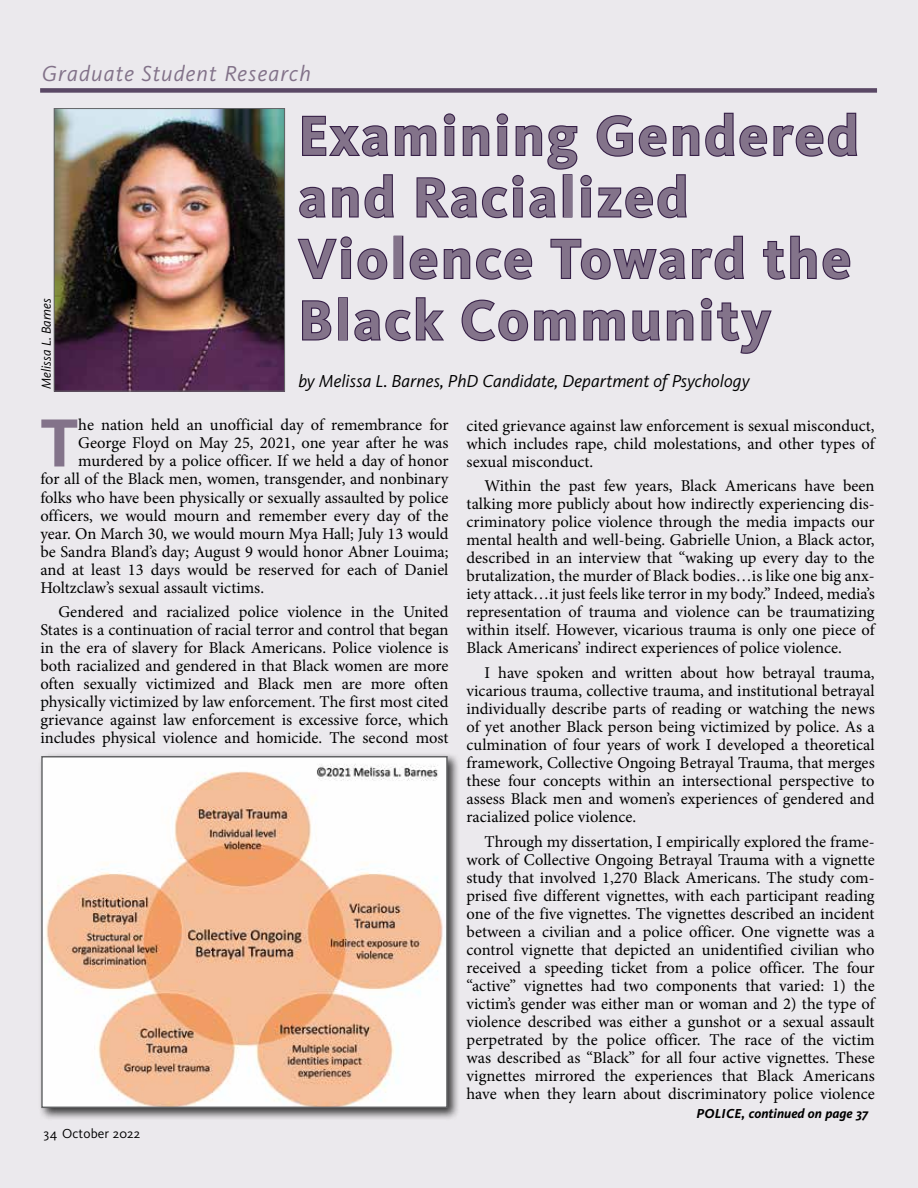
<style>
.page{position:relative;width:918px;height:1188px;background:#ebe9ed}
.page>*{position:absolute;margin:0;border:0;box-sizing:border-box;transform-origin:0 0}
.t1{font:700 70.5px "Kievit Pro";color:#83738a}
.t2{font:700 57px/61.5px "Kievit Pro";letter-spacing:.05em;color:#83738a}
.t3{font:italic 22.5px "Kievit Pro";letter-spacing:.05em;color:#83738a}
.t4{font:italic 18px "Kievit Pro";color:#000}
.t5{font:16.5px/18px "Minion Pro";color:#000;text-align:justify}
.t6{font:italic 700 13.5px "Kievit Pro";color:#000}
.t7{font:italic 13.5px "Kievit Pro";color:#000}
.t8{font:13.5px "Kievit Pro";letter-spacing:.01em;color:#000}
</style>
<div class="page">
<div style="left:40px;top:88px;width:837px;height:5px;background:#5a4865"></div>
<svg style="left:298px;top:112px;width:561px;height:107px;background:#ccc6d0"></svg>
<svg style="left:296px;top:235px;width:92px;height:46px;background:#c4bdc9"></svg>
<div style="left:394px;top:236px;width:9px;height:43px;border:2px solid #372148"></div>
<svg style="left:408px;top:247px;width:125px;height:34px;background:#b5adbb"></svg>
<svg style="left:549px;top:235px;width:196px;height:46px;background:#c2bcc8"></svg>
<svg style="left:762px;top:235px;width:89px;height:46px;background:#bfb8c4"></svg>
<svg style="left:301px;top:299px;width:31px;height:43px"></svg>
<div style="left:338px;top:297px;width:10px;height:44px;border:2px solid #372148"></div>
<svg style="left:353px;top:296px;width:93px;height:46px;background:#c1bac6"></svg>
<svg style="left:460px;top:297px;width:313px;height:58px;background:#cbc5d0"></svg>
<img style="left:56px;top:110px;width:227px;height:280px">
<div style="left:54px;top:108px;width:231px;height:284px;border:1px solid #636466"></div>
<div style="left:38px;top:753px;width:423px;height:368px;background:#000;opacity:.75"></div>
<img style="left:44px;top:759px;width:401px;height:346px">
<div style="left:41px;top:756px;width:407px;height:352px;border:2px solid #636466"></div>
<h3 class="t3" style="left:42px;top:60px;width:271px">Graduate Student Research</h3>
<p class="t7" style="left:38px;top:389px;width:93px;rotate:-90deg">Melissa L. Barnes</p>
<h2 class="t2" style="left:298px;top:105px;width:562px">Examining Gendered and Racialized<br>Violence Toward the<br>Black Community</h2>
<p class="t4" style="left:298px;top:370px;width:453px">by Melissa L. Barnes, PhD Candidate, Department of Psychology</p>
<h1 class="t1" style="left:40px;top:401px;width:39px">T</h1>
<p class="t5" style="left:78px;top:416px;width:372px">he nation held an unofficial day of remembrance for</p>
<p class="t5" style="left:78px;top:434px;width:372px">George Floyd on May 25, 2021, one year after he was</p>
<p class="t5" style="left:78px;top:452px;width:372px">murdered by a police officer. If we held a day of honor</p>
<p class="t5" style="left:40px;top:470px;width:410px">for all of the Black men, women, transgender, and nonbinary</p>
<p class="t5" style="left:40px;top:488px;width:410px">folks who have been physically or sexually assaulted by police</p>
<p class="t5" style="left:40px;top:506px;width:410px">officers, we would mourn and remember every day of the</p>
<p class="t5" style="left:40px;top:524px;width:410px">year. On March 30, we would mourn Mya Hall; July 13 would</p>
<p class="t5" style="left:40px;top:542px;width:410px">be Sandra Bland’s day; August 9 would honor Abner Louima;</p>
<p class="t5" style="left:40px;top:560px;width:410px">and at least 13 days would be reserved for each of Daniel</p>
<p class="t5" style="left:40px;top:578px;width:225px">Holtzclaw’s sexual assault victims.</p>
<p class="t5" style="left:40px;top:603px;width:410px;text-indent:18px">Gendered and racialized police violence in the United States is a continuation of racial terror and control that began in the era of slavery for Black Americans. Police violence is both racialized and gendered in that Black women are more often sexually victimized and Black men are more often physically victimized by law enforcement. The first most cited grievance against law enforcement is excessive force, which includes physical violence and homicide. The second most</p>
<p class="t8" style="left:43px;top:1125px;width:98px">34 October 2022</p>
<p class="t5" style="left:467px;top:416px;width:410px">cited grievance against law enforcement is sexual misconduct, which includes rape, child molestations, and other types of sexual misconduct.</p>
<p class="t5" style="left:467px;top:477px;width:410px;text-indent:18px">Within the past few years, Black Americans have been talking more publicly about how indirectly experiencing dis&shy;criminatory police violence through the media impacts our mental health and well-being. Gabrielle Union, a Black actor, described in an interview that “waking up every day to the brutalization, the murder of Black bodies…is like one big anx&shy;iety attack…it just feels like terror in my body.” Indeed, media’s representation of trauma and violence can be traumatizing within itself. However, vicarious trauma is only one piece of Black Americans’ indirect experiences of police violence.</p>
<p class="t5" style="left:467px;top:664px;width:410px;text-indent:18px">I have spoken and written about how betrayal trauma, vicarious trauma, collective trauma, and institutional betrayal individually describe parts of reading or watching the news of yet another Black person being victimized by police. As a culmination of four years of work I developed a theoretical framework, Collective Ongoing Betrayal Trauma, that merges these four concepts within an intersectional perspective to assess Black men and women’s experiences of gendered and racialized police violence.</p>
<p class="t5" style="left:467px;top:833px;width:410px;text-indent:18px">Through my dissertation, I empirically explored the frame&shy;work of Collective Ongoing Betrayal Trauma with a vignette study that involved 1,270 Black Americans. The study com&shy;prised five different vignettes, with each participant reading one of the five vignettes. The vignettes described an incident between a civilian and a police officer. One vignette was a control vignette that depicted an unidentified civilian who received a speeding ticket from a police officer. The four “active” vignettes had two components that varied: 1) the victim’s gender was either man or woman and 2) the type of violence described was either a gunshot or a sexual assault perpetrated by the police officer. The race of the victim was described as “Black” for all four active vignettes. These vignettes mirrored the experiences that Black Americans have when they learn about discriminatory police violence</p>
<p class="t6" style="left:697px;top:1106px;width:173px">POLICE, continued on page 37</p>
</div>
